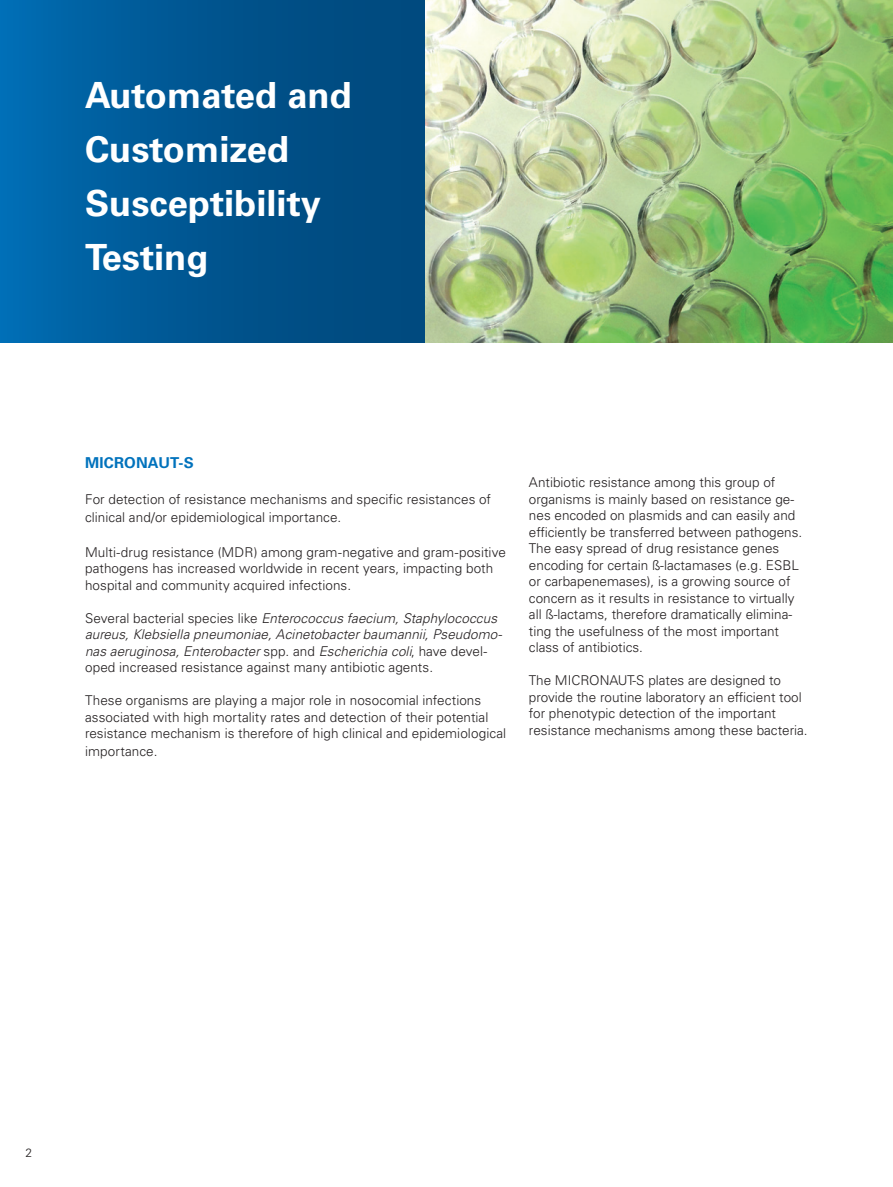
<style>
.page{position:relative;width:893px;height:1187px;background:#fff}
.page>*{position:absolute;margin:0;border:0;box-sizing:border-box;transform-origin:0 0}
.Sub-headline{font:700 36px "Univers LT Std";color:#fff}
.Sub-headline-2{font:700 15px "Univers LT Std";letter-spacing:.01em;color:#0072bc}
.brochure_body{font:300 13.5px/16.5px "Univers LT Std";color:#231f20}
.brochure_body-2{font:italic 300 13.5px/16.5px "Univers LT Std";letter-spacing:.005em;color:#231f20}
.t1{font:300 12px "Univers LT Std";color:#231f20}
.s1{font-style:normal}
</style>
<div class="page">
<img style="left:424px;top:0;width:469px;height:342px">
<div style="left:0;top:0;width:424px;height:342px;background:linear-gradient(to right,#0069af,#004577)"></div>
<p class="Sub-headline" style="left:85px;top:74px;width:268px">Automated and</p>
<p class="Sub-headline" style="left:85px;top:128px;width:206px">Customized</p>
<p class="Sub-headline" style="left:85px;top:182px;width:237px">Susceptibility</p>
<p class="Sub-headline" style="left:85px;top:236px;width:125px">Testing</p>
<p class="Sub-headline-2" style="left:85px;top:454px;width:110px">MICRONAUT-S</p>
<p class="brochure_body" style="left:85px;top:490px;width:408px;line-height:18px">For detection of resistance mechanisms and specific resistances of clinical and/or epidemiological importance.</p>
<p class="brochure_body" style="left:85px;top:543px;width:422px">Multi-drug resistance (MDR) among gram-negative and gram-positive pathogens has increased worldwide in recent years, impacting both hospital and community acquired infections.</p>
<p class="brochure_body-2" style="left:85px;top:610px;width:419px"><span class="s1">Several bacterial species like</span> Enterococcus faecium, Staphylococcus aureus, Klebsiella pneumoniae, Acinetobacter baumannii, Pseudomo&shy;nas aeruginosa, Enterobacter <span class="s1">spp. and</span> Escherichia coli<span class="s1">, have devel&shy;oped increased resistance against many antibiotic agents.</span></p>
<p class="brochure_body" style="left:85px;top:692px;width:423px">These organisms are playing a major role in nosocomial infections associated with high mortality rates and detection of their potential resistance mechanism is therefore of high clinical and epidemiological</p>
<p class="brochure_body" style="left:85px;top:743px;width:74px">importance.</p>
<p class="brochure_body" style="left:529px;top:474px;width:248px">Antibiotic resistance among this group of</p>
<p class="brochure_body" style="left:529px;top:490px;width:275px">organisms is mainly based on resistance ge&shy;nes encoded on plasmids and can easily and efficiently be transferred between pathogens.<br>The easy spread of drug resistance genes encoding for certain ß-lactamases (e.g. ESBL or carbapenemases), is a growing source of concern as it results in resistance to virtually all ß-lactams, therefore dramatically elimina&shy;ting the usefulness of the most important class of antibiotics.</p>
<p class="brochure_body" style="left:529px;top:672px;width:280px">The MICRONAUT-S plates are designed to provide the routine laboratory an efficient tool for phenotypic detection of the important resistance mechanisms among these bacteria.</p>
<p class="t1" style="left:26px;top:1145px;width:8px">2</p>
</div>
